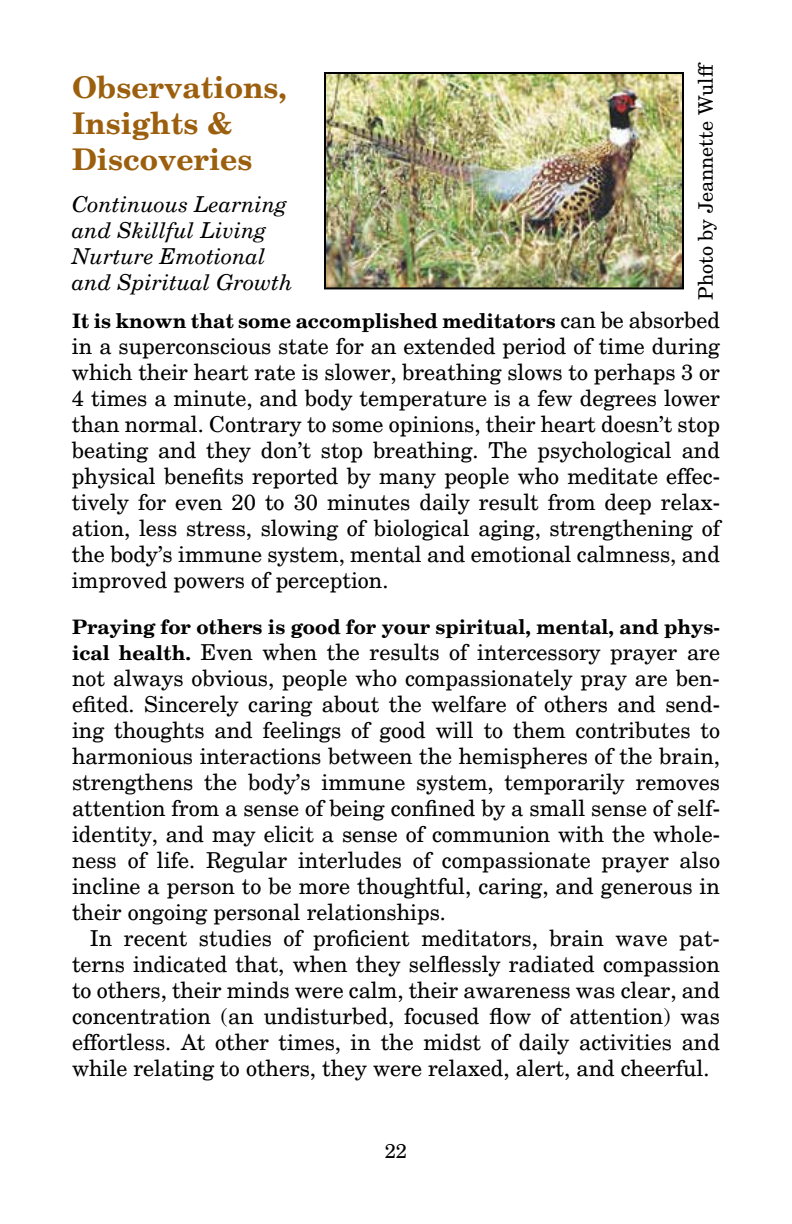
<style>
.page{position:relative;width:792px;height:1224px;background:#fff}
.page>*{position:absolute;margin:0;border:0;box-sizing:border-box;transform-origin:0 0}
.t1{font:700 30px/36px "New Century Schlbk";color:#9b5f0e}
.t2{font:22px/26px "New Century Schlbk";color:#000;text-align:justify}
.t3{font:italic 22px/26px "New Century Schlbk";color:#000}
.t4{font:700 20px "New Century Schlbk";color:#000}
.t5{font:20px "New Century Schlbk";color:#000}
.s1{font-weight:400;font-size:22px}
.s2{font-weight:700;font-size:20px}
</style>
<div class="page">
<img style="left:327px;top:75px;width:354px;height:211px">
<div style="left:324px;top:72px;width:360px;height:217px;border:2px solid #000"></div>
<p class="t5" style="left:693px;top:300px;width:239px;rotate:-90deg">Photo by Jeannette Wulff</p>
<h1 class="t1" style="left:72px;top:69px;width:216px">Observations,<br>Insights &amp;<br>Discoveries</h1>
<p class="t3" style="left:72px;top:191px;width:222px">Continuous Learning and Skillful Living<br>Nurture Emotional and Spiritual Growth</p>
<p class="t4" style="left:72px;top:308px;width:649px">It is known that some accomplished meditators <span class="s1">can be absorbed</span></p>
<p class="t2" style="left:72px;top:333px;width:650px">in a superconscious state for an extended period of time during which their heart rate is slower, breathing slows to perhaps 3 or 4 times a minute, and body temperature is a few degrees lower than normal. Contrary to some opinions, their heart doesn’t stop beating and they don’t stop breathing. The psychological and physical benefits reported by many people who meditate effec&shy;tively for even 20 to 30 minutes daily result from deep relax&shy;ation, less stress, slowing of biological aging, strengthening of the body’s immune system, mental and emotional calmness, and improved powers of perception.</p>
<p class="t4" style="left:72px;top:614px;width:650px">Praying for others is good for your spiritual, mental, and phys-</p>
<p class="t2" style="left:72px;top:639px;width:650px"><span class="s2">ical health.</span> Even when the results of intercessory prayer are not always obvious, people who compassionately pray are ben&shy;efited. Sincerely caring about the welfare of others and send&shy;ing thoughts and feelings of good will to them contributes to harmonious interactions between the hemispheres of the brain, strengthens the body’s immune system, temporarily removes attention from a sense of being confined by a small sense of self&shy;identity, and may elicit a sense of communion with the whole&shy;ness of life. Regular interludes of compassionate prayer also incline a person to be more thoughtful, caring, and generous in their ongoing personal relationships.</p>
<p class="t2" style="left:72px;top:925px;width:650px;text-indent:18px">In recent studies of proficient meditators, brain wave pat&shy;terns indicated that, when they selflessly radiated compassion to others, their minds were calm, their awareness was clear, and concentration (an undisturbed, focused flow of attention) was effortless. At other times, in the midst of daily activities and while relating to others, they were relaxed, alert, and cheerful.</p>
<p class="t5" style="left:385px;top:1139px;width:24px">22</p>
</div>
